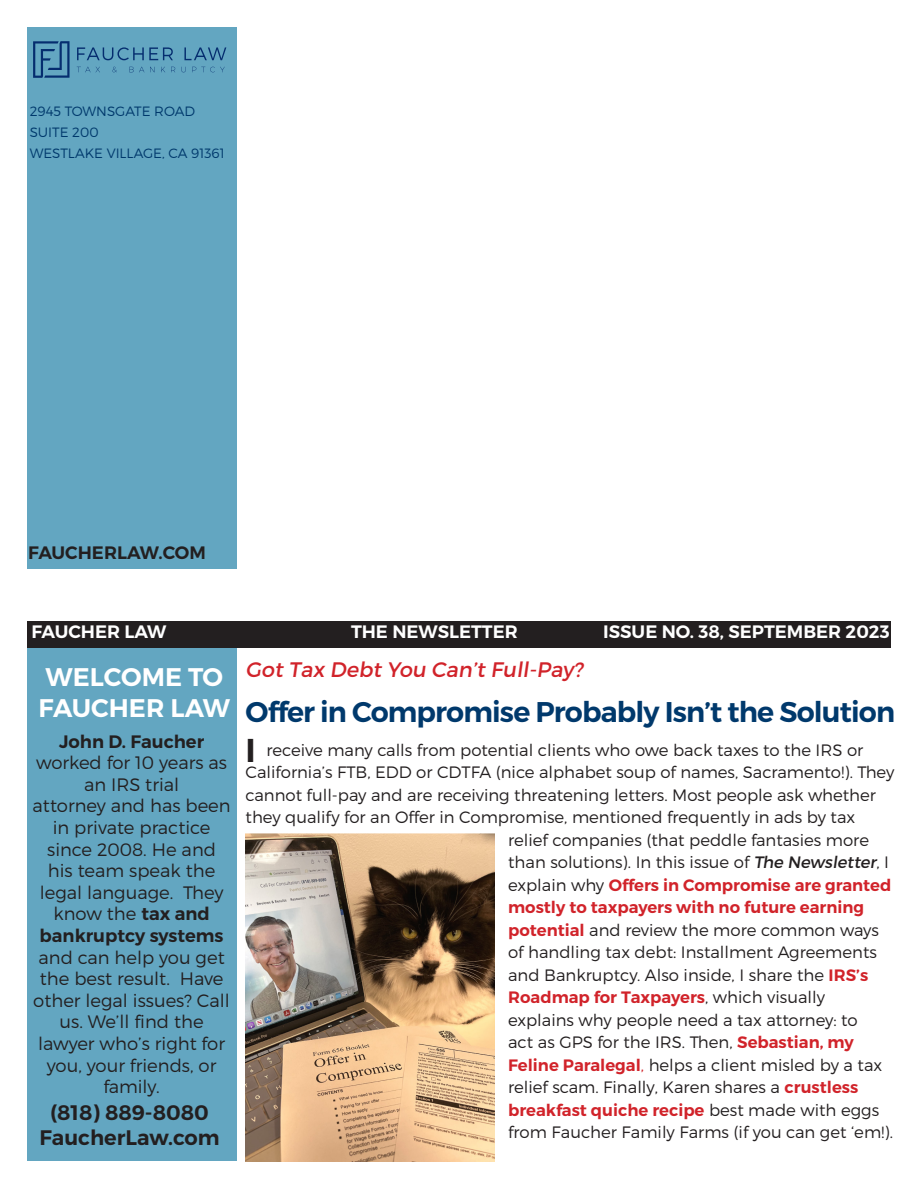
<style>
.page{position:relative;width:918px;height:1188px;background:#fff}
.page>*{position:absolute;margin:0;border:0;box-sizing:border-box;transform-origin:0 0}
.t1{font:33px "Trueno S Bd";color:#231f20}
.t2{font:28.5px "Trueno S Bd";letter-spacing:-.03em;color:#00396c}
.t3{font:25.5px/30.6px "Trueno S Bd";color:#fff}
.t4{font:21px "Trueno Rg It";color:#d1232a}
.t5{font:21px "Trueno S Bd";color:#231f20}
.t6{font:18px/21.6px "Trueno Lt";color:#231f20;text-align:center}
.t7{font:18px "Trueno S Bd";color:#fff}
.t8{font:18px "Trueno S Bd";color:#231f20}
.t9{font:16.5px "Trueno Lt";color:#231f20}
.t10{font:16.5px "Trueno S Bd";color:#d1232a}
.t11{font:13.5px "Trueno Lt";color:#00396c}
.s1{font-family:"Trueno S Bd"}
.s2{font-family:"Trueno Rg It"}
.s3{font-family:"Trueno Lt";color:#231f20}
.s4{font-family:"Trueno S Bd";color:#d1232a}
.s5{color:#d1232a}
</style>
<div class="page">
<div style="left:27px;top:621px;width:864px;height:27px;background:#231f20"></div>
<div style="left:27px;top:27px;width:209px;height:541px;background:#63a6c1"></div>
<div style="left:27px;top:648px;width:209px;height:513px;background:#63a6c1"></div>
<svg style="left:33px;top:41px;width:37px;height:37px"></svg>
<svg style="left:78px;top:67px;width:22px;height:5px"></svg>
<svg style="left:112px;top:67px;width:5px;height:5px"></svg>
<svg style="left:129px;top:67px;width:15px;height:5px"></svg>
<svg style="left:161px;top:67px;width:4px;height:5px"></svg>
<svg style="left:171px;top:67px;width:4px;height:5px"></svg>
<svg style="left:181px;top:67px;width:5px;height:5px"></svg>
<svg style="left:192px;top:67px;width:33px;height:5px"></svg>
<svg style="left:77px;top:47px;width:96px;height:13px"></svg>
<svg style="left:184px;top:47px;width:42px;height:13px"></svg>
<img style="left:246px;top:834px;width:249px;height:328px">
<p class="t11" style="left:30px;top:103px;width:167px">2945 TOWNSGATE ROAD</p>
<p class="t11" style="left:30px;top:124px;width:70px">SUITE 200</p>
<p class="t11" style="left:30px;top:145px;width:197px">WESTLAKE VILLAGE, CA 91361</p>
<p class="t8" style="left:28px;top:541px;width:179px">FAUCHERLAW.COM</p>
<p class="t7" style="left:31px;top:621px;width:137px">FAUCHER LAW</p>
<p class="t7" style="left:351px;top:621px;width:168px">THE NEWSLETTER</p>
<p class="t7" style="left:603px;top:621px;width:288px">ISSUE NO. 38, SEPTEMBER 2023</p>
<p class="t4" style="left:246px;top:657px;width:339px">Got Tax Debt You Can’t Full-Pay?</p>
<p class="t3" style="left:39px;top:662px;width:193px">WELCOME TO<br>FAUCHER LAW</p>
<p class="t8" style="left:59px;top:730px;width:147px">John D. Faucher</p>
<p class="t6" style="left:36px;top:752px;width:193px">worked for 10 years as an IRS trial</p>
<p class="t6" style="left:33px;top:795px;width:200px">attorney and has been in private practice since 2008. He and his team speak the legal language. They know the <span class="s1">tax and bankruptcy systems </span>and can help you get the best result. Have other legal issues? Call us. We’ll find the</p>
<p class="t6" style="left:38px;top:1032px;width:189px">lawyer who’s right for you, your friends, or family.</p>
<p class="t2" style="left:246px;top:695px;width:651px">Offer in Compromise Probably Isn’t the Solution</p>
<p class="t1" style="left:246px;top:730px;width:12px">I</p>
<p class="t9" style="left:266px;top:740px;width:598px">receive many calls from potential clients who owe back taxes to the IRS or</p>
<p class="t9" style="left:246px;top:762px;width:650px">California’s FTB, EDD or CDTFA (nice alphabet soup of names, Sacramento!). They</p>
<p class="t9" style="left:246px;top:785px;width:632px">cannot full-pay and are receiving threatening letters. Most people ask whether</p>
<p class="t9" style="left:246px;top:807px;width:611px">they qualify for an Offer in Compromise, mentioned frequently in ads by tax</p>
<p class="t9" style="left:508px;top:830px;width:363px">relief companies (that peddle fantasies more</p>
<p class="t9" style="left:508px;top:852px;width:382px">than solutions). In this issue of <span class="s2">The Newsletter</span>, I</p>
<p class="t10" style="left:508px;top:875px;width:385px"><span class="s3">explain why</span> Offers in Compromise are granted</p>
<p class="t10" style="left:508px;top:897px;width:358px">mostly to taxpayers with no future earning</p>
<p class="t9" style="left:508px;top:920px;width:372px"><span class="s4">potential</span> and review the more common ways</p>
<p class="t9" style="left:508px;top:942px;width:370px">of handling tax debt: Installment Agreements</p>
<p class="t9" style="left:508px;top:965px;width:362px">and Bankruptcy. Also inside, I share the <span class="s4">IRS’s</span></p>
<p class="t10" style="left:508px;top:987px;width:318px">Roadmap for Taxpayers<span class="s3">, which visually</span></p>
<p class="t9" style="left:508px;top:1010px;width:351px">explains why people need a tax attorney: to</p>
<p class="t9" style="left:508px;top:1032px;width:347px">act as GPS for the IRS. Then, <span class="s4">Sebastian, my</span></p>
<p class="t9" style="left:508px;top:1055px;width:376px"><span class="s4">Feline Paralegal</span><span class="s5">,</span> helps a client misled by a tax</p>
<p class="t9" style="left:508px;top:1077px;width:352px">relief scam. Finally, Karen shares a <span class="s4">crustless</span></p>
<p class="t10" style="left:508px;top:1100px;width:373px">breakfast quiche recipe <span class="s3">best made with eggs</span></p>
<p class="t9" style="left:508px;top:1122px;width:386px">from Faucher Family Farms (if you can get ‘em!).</p>
<p class="t5" style="left:50px;top:1099px;width:160px">(818) 889-8080</p>
<p class="t5" style="left:39px;top:1125px;width:182px">FaucherLaw.com</p>
</div>
